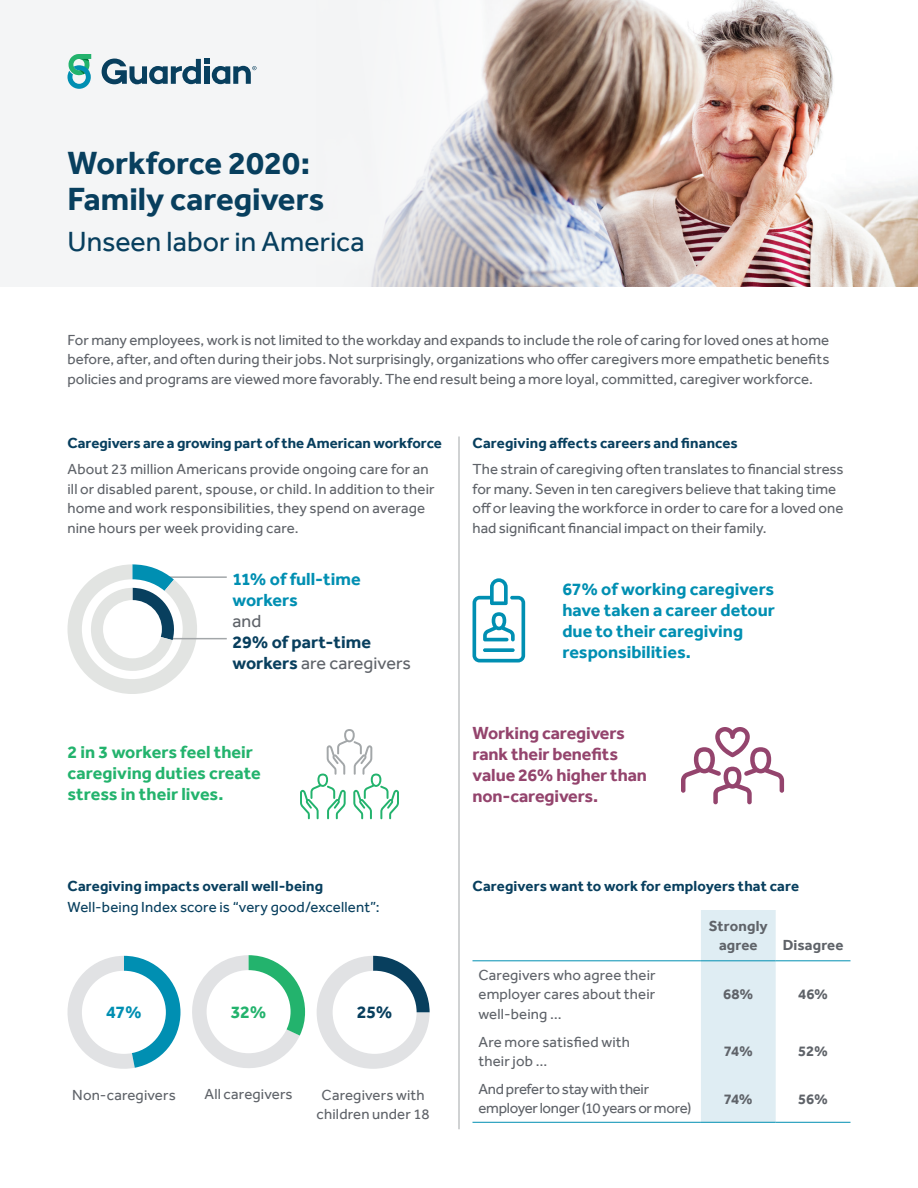
<style>
.page{position:relative;width:918px;height:1188px;background:#fff}
.page>*{position:absolute;margin:0;border:0;box-sizing:border-box;transform-origin:0 0}
.t1{font:700 33px/36px "Effra";color:#083f5e}
.t2{font:28.5px "Effra";color:#083f5e}
.t3{font:700 18px/21px "Effra";color:#008fb2}
.t4{font:700 18px/21px "Effra";letter-spacing:-.01em;color:#94446d}
.t5{font:700 18px/21px "Effra";color:#23b36d}
.t6{font:700 18px/21px "Effra";color:#083f5e}
.t7{font:18px "Effra";color:#5f6369}
.t8{font:15px/19.5px "Effra";letter-spacing:.005em;color:#5f6369}
.t9{font:700 15px "Effra";letter-spacing:.01em;color:#083f5e}
.t10{font:15px/19.5px "Effra";letter-spacing:-.02em;color:#5f6369}
.t11{font:15px "Effra";letter-spacing:.01em;color:#083f5e}
.t12{font:700 15px/19.5px "Effra";letter-spacing:.01em;color:#5f6369;text-align:center}
.s1{font-weight:400;color:#5f6369}
</style>
<div class="page">
<div style="left:0;top:0;width:594px;height:286px;background:#f4f5f6"></div>
<img style="left:371px;top:0;width:547px;height:286px">
<svg style="left:67px;top:54px;width:24px;height:35px"></svg>
<svg style="left:102px;top:59px;width:154px;height:25px"></svg>
<hr style="left:168px;top:576px;width:59px;height:2px;background:#a3a7a9">
<hr style="left:170px;top:638px;width:57px;height:1px;background:#a3a7a9">
<svg style="left:68px;top:564px;width:129px;height:130px"></svg>
<div style="left:103px;top:600px;width:59px;height:58px;background:#fff;border-radius:50%"></div>
<svg style="left:300px;top:729px;width:99px;height:90px"></svg>
<svg style="left:67px;top:955px;width:238px;height:114px"></svg>
<div style="left:207px;top:970px;width:84px;height:83px;background:#fff;border-radius:50%"></div>
<svg style="left:317px;top:956px;width:113px;height:113px"></svg>
<div style="left:333px;top:971px;width:84px;height:83px;background:#fff;border-radius:50%"></div>
<svg style="left:472px;top:578px;width:53px;height:85px"></svg>
<svg style="left:483px;top:648px;width:32px;height:4px"></svg>
<svg style="left:681px;top:727px;width:103px;height:77px"></svg>
<div style="left:701px;top:910px;width:75px;height:212px;background:#dfedf3"></div>
<hr style="left:472px;top:960px;width:229px;height:1px;background:#008fb2">
<hr style="left:701px;top:960px;width:75px;height:1px;background:#008fb2">
<hr style="left:776px;top:960px;width:75px;height:1px;background:#008fb2">
<hr style="left:472px;top:1122px;width:229px;height:1px;background:#008fb2">
<hr style="left:701px;top:1122px;width:75px;height:1px;background:#008fb2">
<hr style="left:776px;top:1122px;width:75px;height:1px;background:#008fb2">
<hr style="left:459px;top:437px;width:1px;height:692px;background:#a3a7a9">
<h1 class="t1" style="left:68px;top:144px;width:258px">Workforce 2020:<br>Family caregivers</h1>
<h2 class="t2" style="left:68px;top:224px;width:299px">Unseen labor in America</h2>
<p class="t8" style="left:68px;top:330px;width:764px;text-align:justify">For many employees, work is not limited to the workday and expands to include the role of caring for loved ones at home before, after, and often during their jobs. Not surprisingly, organizations who offer caregivers more empathetic benefits policies and programs are viewed more favorably. The end result being a more loyal, committed, caregiver workforce.</p>
<p class="t9" style="left:68px;top:434px;width:376px">Caregivers are a growing part of the American workforce</p>
<p class="t8" style="left:68px;top:459px;width:369px">About 23 million Americans provide ongoing care for an ill or disabled parent, spouse, or child. In addition to their home and work responsibilities, they spend on average nine hours per week providing care.</p>
<p class="t3" style="left:232px;top:569px;width:130px">11% of full-time workers</p>
<p class="t7" style="left:232px;top:611px;width:30px">and</p>
<p class="t6" style="left:232px;top:632px;width:180px">29% of part-time workers <span class="s1">are caregivers</span></p>
<p class="t5" style="left:68px;top:741px;width:195px">2 in 3 workers feel their caregiving duties create stress in their lives.</p>
<p class="t9" style="left:68px;top:877px;width:257px">Caregiving impacts overall well-being</p>
<p class="t11" style="left:68px;top:898px;width:314px">Well-being Index score is “very good/excellent”:</p>
<p class="t3" style="left:106px;top:1002px;width:37px">47%</p>
<p class="t5" style="left:231px;top:1001px;width:37px">32%</p>
<p class="t6" style="left:357px;top:1002px;width:37px">25%</p>
<p class="t8" style="left:72px;top:1085px;width:105px">Non-caregivers</p>
<p class="t8" style="left:204px;top:1084px;width:90px">All caregivers</p>
<p class="t8" style="left:317px;top:1085px;width:114px;text-align:center">Caregivers with children under 18</p>
<p class="t9" style="left:472px;top:434px;width:267px">Caregiving affects careers and finances</p>
<p class="t8" style="left:472px;top:459px;width:373px">The strain of caregiving often translates to financial stress for many. Seven in ten caregivers believe that taking time off or leaving the workforce in order to care for a loved one had significant financial impact on their family.</p>
<p class="t3" style="left:562px;top:578px;width:214px">67% of working caregivers have taken a career detour due to their caregiving responsibilities.</p>
<p class="t4" style="left:472px;top:722px;width:176px">Working caregivers rank their benefits value 26% higher than non-caregivers.</p>
<p class="t9" style="left:472px;top:877px;width:328px">Caregivers want to work for employers that care</p>
<p class="t12" style="left:709px;top:916px;width:61px">Strongly agree</p>
<p class="t12" style="left:783px;top:935px;width:62px">Disagree</p>
<p class="t8" style="left:479px;top:965px;width:179px;text-align:justify">Caregivers who agree their employer cares about their well‑being …</p>
<p class="t12" style="left:723px;top:984px;width:32px">68%</p>
<p class="t12" style="left:798px;top:984px;width:32px">46%</p>
<p class="t8" style="left:479px;top:1032px;width:153px">Are more satisfied with their job …</p>
<p class="t12" style="left:724px;top:1041px;width:31px">74%</p>
<p class="t12" style="left:798px;top:1041px;width:31px">52%</p>
<p class="t10" style="left:478px;top:1079px;width:214px">And prefer to stay with their employer longer (10 years or more)</p>
<p class="t12" style="left:724px;top:1089px;width:31px">74%</p>
<p class="t12" style="left:798px;top:1089px;width:32px">56%</p>
</div>
